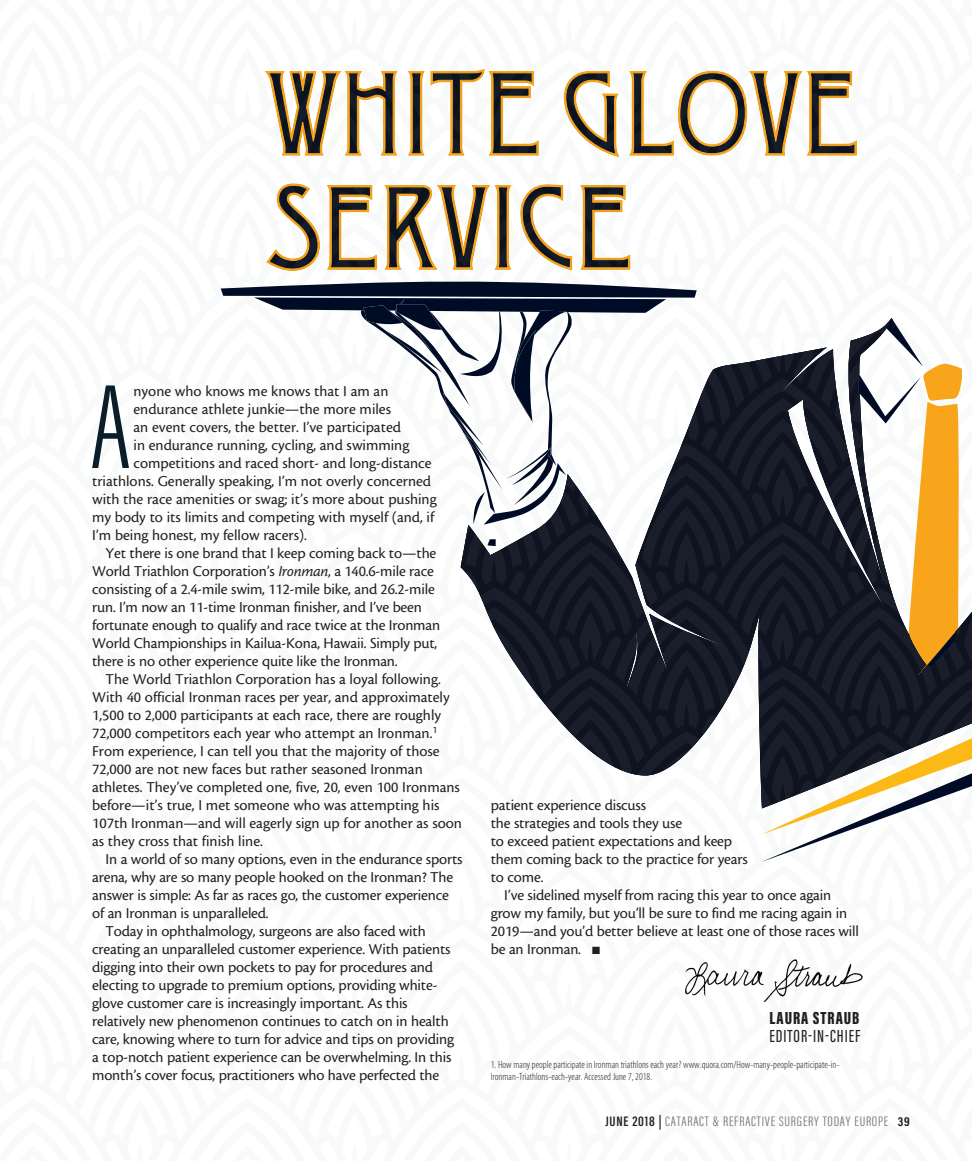
<style>
.page{position:relative;width:972px;height:1161px;background:#fff}
.page>*{position:absolute;margin:0;border:0;box-sizing:border-box;transform-origin:0 0}
.body_first{font:300 123.6px "Acumin Pro Extra Cond";color:#0a1e2a}
.t1{font:114px/114px "Desdemona";color:#f9a51b}
.subhead{font:500 18px "Acumin Pro Extra Cond";letter-spacing:.055em;color:#231f20}
.subhead-2{font:900 18px "Acumin Pro Extra Cond";letter-spacing:.055em;color:#231f20}
.body{font:15.75px/18px "Cronos MM 408 10";letter-spacing:-.01em;color:#231f20}
.body_first-2{font:15.75px "Cronos MM 408 10";color:#231f20}
.t2{font:300 14.1px "Acumin Pro Extra Cond";letter-spacing:.05em;color:#6c6d70;scale:1.11 1}
.footnote{font:10.5px/12px "Myriad MM 215 300";color:#231f20}
.s1{font-family:"Cronos MM It 408 10"}
.s2{font-weight:600;color:#231f20}
.s3{font-weight:700;font-size:13.35px;color:#231f20}
</style>
<div class="page">
<svg style="left:265px;top:71px;width:133px;height:85px"></svg>
<svg style="left:408px;top:69px;width:449px;height:88px"></svg>
<svg style="left:266px;top:183px;width:54px;height:88px"></svg>
<svg style="left:327px;top:185px;width:50px;height:85px"></svg>
<svg style="left:384px;top:185px;width:128px;height:85px"></svg>
<svg style="left:520px;top:184px;width:52px;height:87px"></svg>
<svg style="left:580px;top:185px;width:51px;height:85px"></svg>
<svg style="left:461px;top:318px;width:511px;height:468px"></svg>
<svg style="left:221px;top:281px;width:476px;height:244px"></svg>
<svg style="left:487px;top:539px;width:9px;height:7px"></svg>
<svg style="left:761px;top:738px;width:211px;height:124px"></svg>
<img style="left:685px;top:959px;width:195px;height:43px">
<p class="t1" style="left:266px;top:55px;width:594px">WHITE GLOVE<br>SERVICE</p>
<p class="body_first" style="left:91px;top:353px;width:41px">A</p>
<p class="body_first-2" style="left:134px;top:383px;width:256px">nyone who knows me knows that I am an</p>
<p class="body_first-2" style="left:134px;top:401px;width:259px">endurance athlete junkie—the more miles</p>
<p class="body_first-2" style="left:134px;top:419px;width:269px">an event covers, the better. I’ve participated</p>
<p class="body_first-2" style="left:134px;top:437px;width:277px">in endurance running, cycling, and swimming</p>
<p class="body_first-2" style="left:134px;top:455px;width:300px">competitions and raced short- and long-distance</p>
<p class="body_first-2" style="left:92px;top:473px;width:341px">triathlons. Generally speaking, I’m not overly concerned</p>
<p class="body_first-2" style="left:92px;top:491px;width:346px">with the race amenities or swag; it’s more about pushing</p>
<p class="body_first-2" style="left:92px;top:509px;width:344px">my body to its limits and competing with myself (and, if</p>
<p class="body_first-2" style="left:92px;top:527px;width:216px">I’m being honest, my fellow racers).</p>
<p class="body" style="left:92px;top:544px;width:350px;text-indent:13px">Yet there is one brand that I keep coming back to—the World Triathlon Corporation’s <span class="s1">Ironman</span>, a 140.6-mile race consisting of a 2.4-mile swim, 112-mile bike, and 26.2-mile run. I’m now an 11-time Ironman finisher, and I’ve been fortunate enough to qualify and race twice at the Ironman World Championships in Kailua-Kona, Hawaii. Simply put, there is no other experience quite like the Ironman.</p>
<p class="body" style="left:92px;top:670px;width:371px;text-indent:13px">The World Triathlon Corporation has a loyal following.<br>With 40 official Ironman races per year, and approximately 1,500 to 2,000 participants at each race, there are roughly 72,000 competitors each year who attempt an Ironman.<sup>1<br></sup>From experience, I can tell you that the majority of those 72,000 are not new faces but rather seasoned Ironman athletes. They’ve completed one, five, 20, even 100 Ironmans before—it’s true, I met someone who was attempting his 107th Ironman—and will eagerly sign up for another as soon as they cross that finish line.</p>
<p class="body" style="left:92px;top:850px;width:372px;text-indent:13px">In a world of so many options, even in the endurance sports arena, why are so many people hooked on the Ironman? The answer is simple: As far as races go, the customer experience of an Ironman is unparalleled.</p>
<p class="body" style="left:92px;top:922px;width:363px;text-indent:13px">Today in ophthalmology, surgeons are also faced with creating an unparalleled customer experience. With patients digging into their own pockets to pay for procedures and electing to upgrade to premium options, providing white&shy;glove customer care is increasingly important. As this relatively new phenomenon continues to catch on in health care, knowing where to turn for advice and tips on providing a top-notch patient experience can be overwhelming. In this month’s cover focus, practitioners who have perfected the</p>
<p class="body" style="left:491px;top:796px;width:258px">patient experience discuss<br>the strategies and tools they use<br>to exceed patient expectations and keep them coming back to the practice for years to come.</p>
<p class="body" style="left:491px;top:886px;width:370px;text-indent:14px">I’ve sidelined myself from racing this year to once again grow my family, but you’ll be sure to find me racing again in 2019—and you’d better believe at least one of those races will be an Ironman. ■</p>
<p class="subhead-2" style="left:770px;top:1007px;width:91px">LAURA STRAUB</p>
<p class="subhead" style="left:770px;top:1026px;width:92px">EDITOR-IN-CHIEF</p>
<p class="footnote" style="left:491px;top:1059px;width:350px">1. How many people participate in Ironman triathlons each year? www.quora.com/How-many-people-participate-in-<br>Ironman-Triathlons-each-year. Accessed June 7, 2018.</p>
<p class="t2" style="left:605px;top:1113px;width:276px"><span class="s2">JUNE 2018 |</span> CATARACT &amp; REFRACTIVE SURGERY TODAY EUROPE <span class="s3">39</span></p>
</div>
